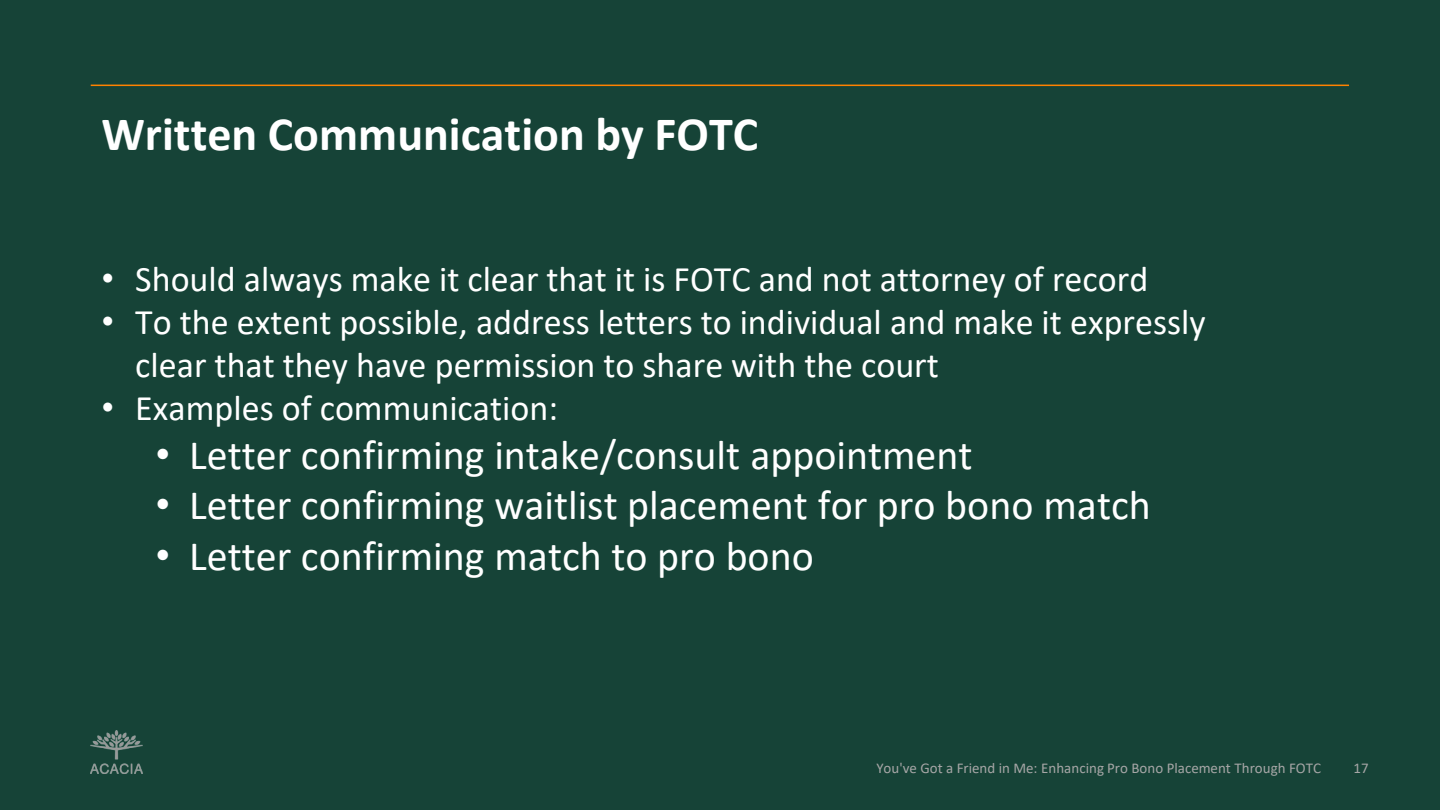
<style>
.page{position:relative;width:1440px;height:810px;background:#164337}
.page>*{position:absolute;margin:0;border:0;box-sizing:border-box;transform-origin:0 0}
.t1{font:700 48px "Calibri";color:#fff}
.t2{font:42px "Calibri";color:#fff}
.t3{font:36px/43.2px "Calibri";color:#fff}
.t4{font:15px "Calibri";color:#a6a6a6}
.s1{font-family:"Arial"}
</style>
<div class="page">
<hr style="left:91px;top:85px;width:1258px;height:1px;background:#ff8200">
<img style="left:91px;top:731px;width:52px;height:43px">
<h1 class="t1" style="left:101px;top:100px;width:658px">Written Communication by FOTC</h1>
<p class="t3" style="left:101px;top:256px;width:1048px"><span class="s1">•</span> Should always make it clear that it is FOTC and not attorney of record</p>
<p class="t3" style="left:135px;top:299px;width:1072px;text-indent:-34px"><span class="s1">•</span> To the extent possible, address letters to individual and make it expressly clear that they have permission to share with the court</p>
<p class="t3" style="left:101px;top:386px;width:458px"><span class="s1">•</span> Examples of communication:</p>
<p class="t2" style="left:155px;top:426px;width:819px"><span class="s1">•</span> Letter confirming intake/consult appointment</p>
<p class="t2" style="left:155px;top:476px;width:997px"><span class="s1">•</span> Letter confirming waitlist placement for pro bono match</p>
<p class="t2" style="left:155px;top:527px;width:660px"><span class="s1">•</span> Letter confirming match to pro bono</p>
<p class="t4" style="left:876px;top:758px;width:446px">You've Got a Friend in Me: Enhancing Pro Bono Placement Through FOTC</p>
<p class="t4" style="left:1354px;top:758px;width:17px">17</p>
</div>
